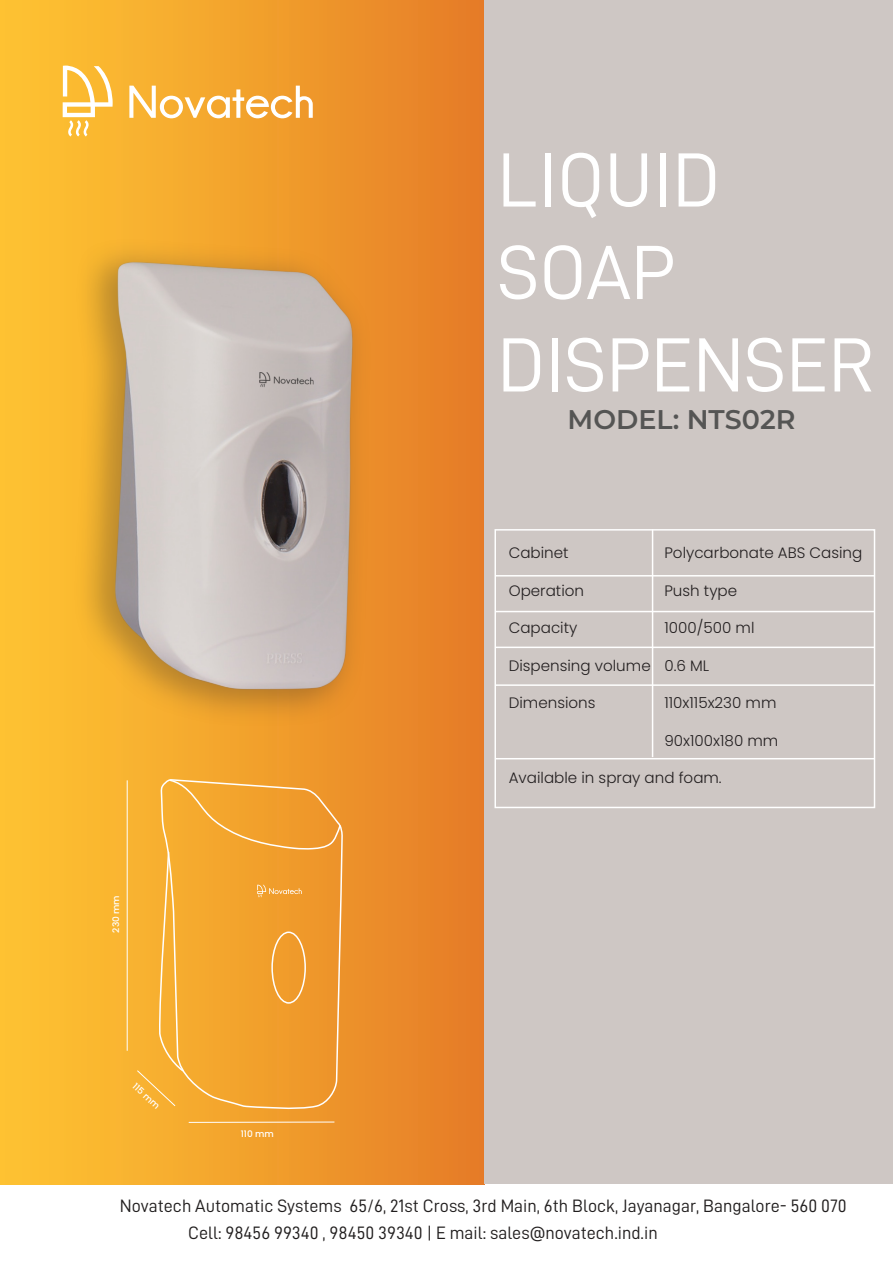
<style>
.page{position:relative;width:893px;height:1263px;background:#fff}
.page>*{position:absolute;margin:0;border:0;box-sizing:border-box;transform-origin:0 0}
.t1{font:77.1px/92.4px "D DIN";color:#fff}
.t2{font:600 27px "Montserrat";color:#555554}
.t3{font:18px/26.7px "D DIN";color:#211e1e}
.t4{font:300 15.15px "Poppins";color:#231f20}
.t5{font:500 9px "Poppins";color:#fff}
</style>
<div class="page">
<div style="left:0;top:0;width:485px;height:1184px;background:linear-gradient(to right,#ffc633,#e57c27)"></div>
<div style="left:485px;top:0;width:408px;height:1184px;background:#cec7c4"></div>
<svg style="left:63px;top:66px;width:50px;height:70px"></svg>
<svg style="left:129px;top:86px;width:184px;height:32px"></svg>
<svg style="left:160px;top:778px;width:184px;height:334px;background:#f0a139"></svg>
<img style="left:0;top:205px;width:499px;height:523px">
<div style="left:494px;top:529px;width:381px;height:279px;border:2px solid #fff"></div>
<hr style="left:495px;top:575px;width:379px;height:1px;background:#fff">
<hr style="left:495px;top:611px;width:379px;height:1px;background:#fff">
<hr style="left:495px;top:647px;width:379px;height:1px;background:#fff">
<hr style="left:495px;top:684px;width:379px;height:2px;background:#fff">
<hr style="left:495px;top:758px;width:379px;height:1px;background:#fff">
<hr style="left:652px;top:529px;width:1px;height:228px;background:#fff">
<hr style="left:127px;top:780px;width:1px;height:271px;background:#fff">
<svg style="left:136px;top:778px;width:206px;height:329px;background:#f3a633"></svg>
<hr style="left:189px;top:1122px;width:145px;height:1px;background:#fff">
<h1 class="t1" style="left:497px;top:132px;width:379px">LIQUID<br>SOAP<br>DISPENSER</h1>
<h2 class="t2" style="left:568px;top:400px;width:229px">MODEL: NTS02R</h2>
<p class="t4" style="left:509px;top:544px;width:61px">Cabinet</p>
<p class="t4" style="left:509px;top:582px;width:77px">Operation</p>
<p class="t4" style="left:509px;top:619px;width:70px">Capacity</p>
<p class="t4" style="left:509px;top:657px;width:143px">Dispensing volume</p>
<p class="t4" style="left:509px;top:694px;width:88px">Dimensions</p>
<p class="t4" style="left:664px;top:544px;width:199px">Polycarbonate ABS Casing</p>
<p class="t4" style="left:664px;top:582px;width:74px">Push type</p>
<p class="t4" style="left:664px;top:619px;width:92px">1000/500 ml</p>
<p class="t4" style="left:664px;top:657px;width:46px">0.6 ML</p>
<p class="t4" style="left:664px;top:694px;width:114px">110x115x230 mm</p>
<p class="t4" style="left:664px;top:732px;width:115px">90x100x180 mm</p>
<p class="t5" style="left:111px;top:932px;width:39px;rotate:-90deg">230 mm</p>
<p class="t5" style="left:138px;top:1081px;width:35px;rotate:43deg">115 mm</p>
<p class="t5" style="left:241px;top:1129px;width:35px">110 mm</p>
<p class="t4" style="left:509px;top:769px;width:214px">Available in spray and foam.</p>
<p class="t3" style="left:188px;top:1192px;width:660px;text-indent:-68px">Novatech Automatic Systems 65/6, 21st Cross, 3rd Main, 6th Block, Jayanagar, Bangalore- 560 070<br>Cell: 98456 99340 , 98450 39340 | E mail: sales@novatech.ind.in</p>
</div>
